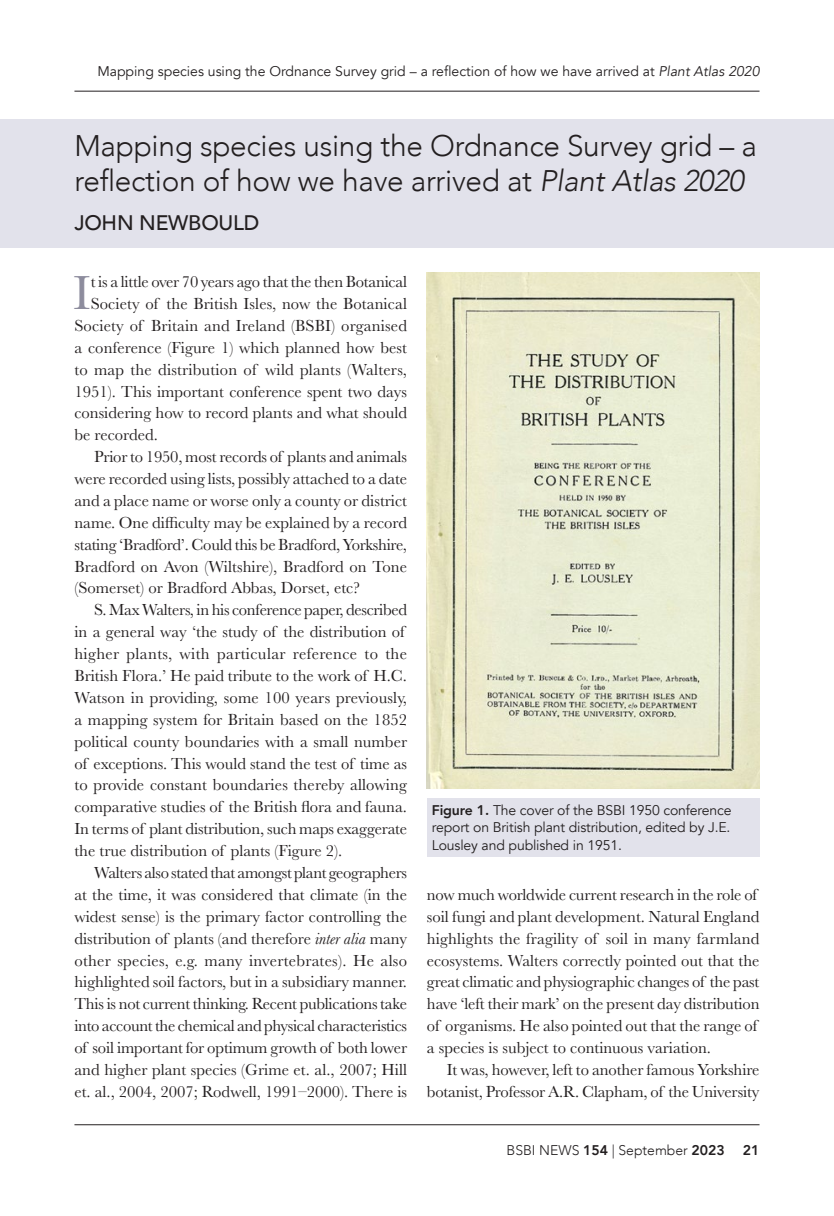
<style>
.page{position:relative;width:834px;height:1216px;background:#fff}
.page>*{position:absolute;margin:0;border:0;box-sizing:border-box;transform-origin:0 0}
.Drop_cap_2_lines{font:49.7px "Baskerville";color:#8d8c9d}
.Article_title{font:300 29.75px/35px "Avenir";letter-spacing:-.01em;color:#231f20}
.Article_authors{font:500 21px "Avenir";letter-spacing:-.01em;color:#231f20}
.Justified_indent{font:16.62px/21.9px "Baskerville";color:#231f20;text-align:justify}
.Drop_cap_2_lines-2{font:16.62px "Baskerville";letter-spacing:.005em;color:#231f20}
.Drop_cap_2_lines-3{font:16.62px "Baskerville";letter-spacing:-.015em;color:#231f20}
.Running_title_right{font:14px/17.5px "Avenir";color:#231f20;text-align:justify}
.t1{font:300 14px "Avenir";color:#231f20}
.t2{font:800 14px "Avenir";color:#231f20}
.s1{font-style:italic}
.s2{font-weight:800}
</style>
<div class="page">
<hr style="left:74px;top:1124px;width:685px;height:1px;background:#231f20">
<img style="left:427px;top:272px;width:332px;height:516px">
<div style="left:427px;top:798px;width:332px;height:59px;background:#e2e2eb"></div>
<div style="left:0;top:119px;width:833px;height:129px;background:#e2e2eb"></div>
<hr style="left:74px;top:91px;width:685px;height:1px;background:#231f20">
<p class="Running_title_right" style="left:97px;top:63px;width:663px">Mapping species using the Ordnance Survey grid – a reflection of how we have arrived at <span class="s1">Plant Atlas 2020</span></p>
<p class="Article_title" style="left:74px;top:129px;width:684px">Mapping species using the Ordnance Survey grid – a reflection of how we have arrived at <span class="s1">Plant Atlas 2020</span></p>
<p class="Article_authors" style="left:74px;top:205px;width:186px">JOHN NEWBOULD</p>
<p class="Drop_cap_2_lines" style="left:73px;top:261px;width:19px">I</p>
<p class="Drop_cap_2_lines-3" style="left:91px;top:271px;width:318px">t is a little over 70 years ago that the then Botanical</p>
<p class="Drop_cap_2_lines-2" style="left:91px;top:293px;width:318px">Society of the British Isles, now the Botanical</p>
<p class="Drop_cap_2_lines-2" style="left:74px;top:315px;width:334px">Society of Britain and Ireland (BSBI) organised</p>
<p class="Drop_cap_2_lines-2" style="left:74px;top:337px;width:334px">a conference (Figure 1) which planned how best</p>
<p class="Drop_cap_2_lines-2" style="left:74px;top:358px;width:334px">to map the distribution of wild plants (Walters,</p>
<p class="Drop_cap_2_lines-2" style="left:74px;top:380px;width:334px">1951). This important conference spent two days</p>
<p class="Drop_cap_2_lines-2" style="left:74px;top:402px;width:334px">considering how to record plants and what should</p>
<p class="Drop_cap_2_lines-2" style="left:74px;top:424px;width:85px">be recorded.</p>
<p class="Justified_indent" style="left:74px;top:446px;width:334px;text-indent:20px">Prior to 1950, most records of plants and animals were recorded using lists, possibly attached to a date and a place name or worse only a county or district name. One difficulty may be explained by a record stating ‘Bradford’. Could this be Bradford, Yorkshire, Bradford on Avon (Wiltshire), Bradford on Tone (Somerset) or Bradford Abbas, Dorset, etc?</p>
<p class="Justified_indent" style="left:74px;top:599px;width:334px;text-align:left;text-indent:20px">S. Max Walters, in his conference paper, described in a general way ‘the study of the distribution of higher plants, with particular reference to the British Flora.’ He paid tribute to the work of H.C.<br>Watson in providing, some 100 years previously, a mapping system for Britain based on the 1852 political county boundaries with a small number of exceptions. This would stand the test of time as to provide constant boundaries thereby allowing comparative studies of the British flora and fauna.<br>In terms of plant distribution, such maps exaggerate the true distribution of plants (Figure 2).</p>
<p class="Justified_indent" style="left:74px;top:861px;width:334px;text-indent:20px">Walters also stated that amongst plant geographers at the time, it was considered that climate (in the widest sense) is the primary factor controlling the distribution of plants (and therefore <span class="s1">inter alia</span> many other species, e.g. many invertebrates). He also highlighted soil factors, but in a subsidiary manner.<br>This is not current thinking. Recent publications take into account the chemical and physical characteristics of soil important for optimum growth of both lower and higher plant species (Grime et. al., 2007; Hill et. al., 2004, 2007; Rodwell, 1991–2000). There is</p>
<p class="Running_title_right" style="left:432px;top:801px;width:301px"><span class="s2">Figure 1.</span> The cover of the BSBI 1950 conference report on British plant distribution, edited by J.E.<br>Lousley and published in 1951.</p>
<p class="Justified_indent" style="left:427px;top:883px;width:334px;text-align:left">now much worldwide current research in the role of soil fungi and plant development. Natural England highlights the fragility of soil in many farmland ecosystems. Walters correctly pointed out that the great climatic and physiographic changes of the past have ‘left their mark’ on the present day distribution of organisms. He also pointed out that the range of a species is subject to continuous variation.</p>
<p class="Justified_indent" style="left:427px;top:1058px;width:334px;text-align:right">It was, however, left to another famous Yorkshire botanist, Professor A.R. Clapham, of the University</p>
<p class="t1" style="left:506px;top:1141px;width:220px">BSBI NEWS <span class="s2">154</span> | September <span class="s2">2023</span></p>
<p class="t2" style="left:742px;top:1138px;width:18px">21</p>
</div>
